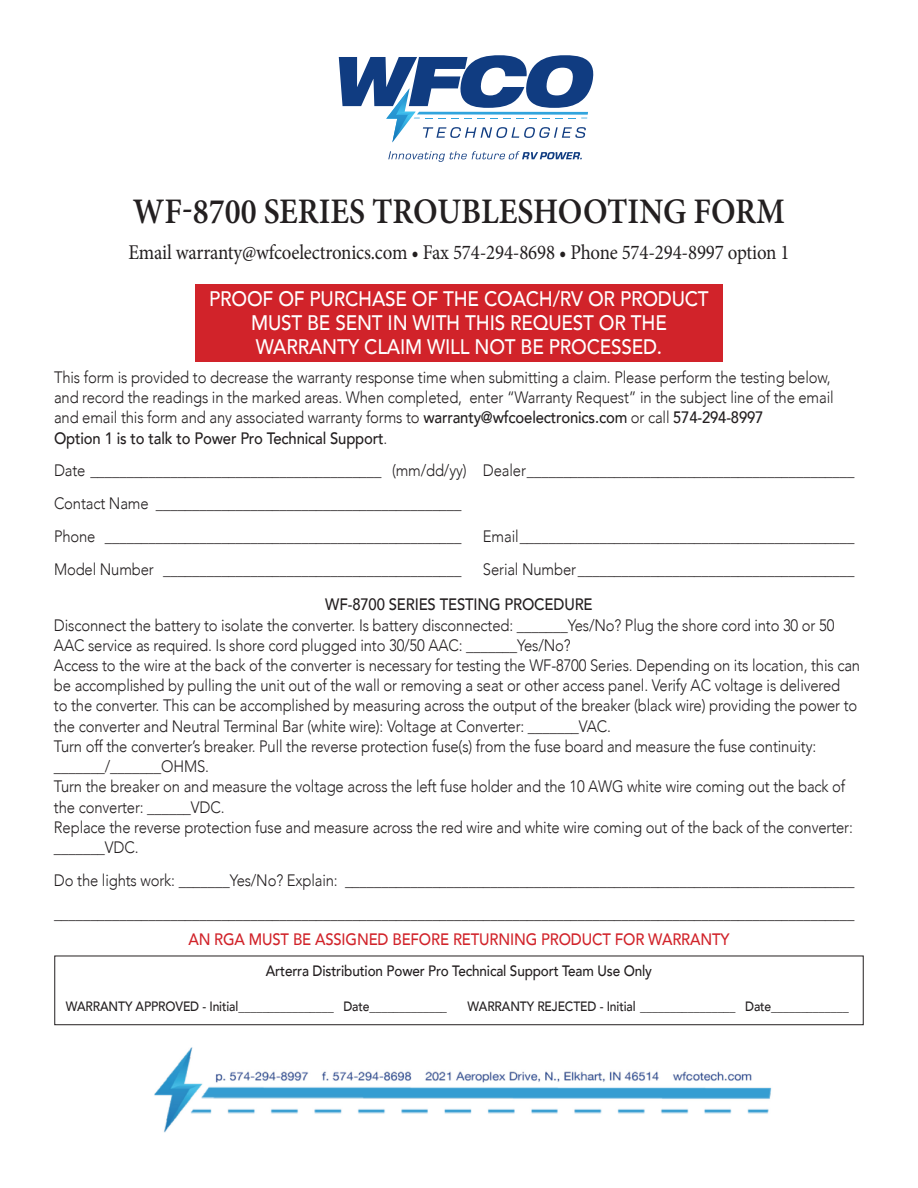
<style>
.page{position:relative;width:918px;height:1188px;background:#fff}
.page>*{position:absolute;margin:0;border:0;box-sizing:border-box;transform-origin:0 0}
.t1{font:600 36px "Minion Pro";color:#231f20;scale:.9 1}
.Copy{font:500 21px/24px "Avenir";letter-spacing:-.01em;color:#fff;text-align:center;scale:.9 1}
.t2{font:21px "Minion Pro";letter-spacing:-.01em;color:#231f20;scale:.9 1}
.Copy-2{font:300 16.5px/20.2px "Avenir";letter-spacing:-.01em;color:#231f20;scale:.9 1}
.Copy-3{font:500 16.5px "Avenir";letter-spacing:-.01em;color:#d1232a;scale:.9 1}
.Copy-4{font:500 16.5px "Avenir";letter-spacing:-.01em;color:#231f20;scale:.9 1}
.Copy-5{font:500 15px "Avenir";letter-spacing:-.01em;color:#231f20;scale:.9 1}
.Copy-6{font:500 13.5px "Avenir";letter-spacing:-.01em;color:#231f20;scale:.9 1}
.s1{font-weight:500}
</style>
<div class="page">
<div style="left:195px;top:285px;width:528px;height:77px;background:#d1232a"></div>
<div style="left:55px;top:956px;width:808px;height:69px;border:1px solid #231f20"></div>
<img style="left:154px;top:1047px;width:618px;height:86px">
<svg style="left:388px;top:151px;width:194px;height:11px"></svg>
<svg style="left:339px;top:55px;width:255px;height:87px"></svg>
<p class="t1" style="left:133px;top:186px;width:726px">WF-8700 SERIES TROUBLESHOOTING FORM</p>
<p class="t2" style="left:128px;top:238px;width:736px">Email warranty@wfcoelectronics.com • Fax 574-294-8698 • Phone 574-294-8997 option 1</p>
<p class="Copy" style="left:209px;top:285px;width:557px">PROOF OF PURCHASE OF THE COACH/RV OR PRODUCT<br>MUST BE SENT IN WITH THIS REQUEST OR THE</p>
<p class="Copy" style="left:256px;top:333px;width:453px">WARRANTY CLAIM WILL NOT BE PROCESSED.</p>
<p class="Copy-2" style="left:54px;top:367px;width:868px">This form is provided to decrease the warranty response time when submitting a claim. Please perform the testing below, and record the readings in the marked areas. When completed, enter “Warranty Request” in the subject line of the email and email this form and any associated warranty forms to <span class="s1">warranty@wfcoelectronics.com</span> or call <span class="s1">574-294-8997<br>Option 1 is to talk to Power Pro Technical Support</span>.</p>
<p class="Copy-2" style="left:54px;top:460px;width:891px">Date ________________________________________ (mm/dd/yy) Dealer_____________________________________________</p>
<p class="Copy-2" style="left:54px;top:493px;width:454px">Contact Name __________________________________________</p>
<p class="Copy-2" style="left:54px;top:526px;width:454px">Phone _________________________________________________</p>
<p class="Copy-2" style="left:483px;top:526px;width:414px">Email______________________________________________</p>
<p class="Copy-2" style="left:54px;top:559px;width:454px">Model Number _________________________________________</p>
<p class="Copy-2" style="left:483px;top:559px;width:414px">Serial Number______________________________________</p>
<p class="Copy-4" style="left:325px;top:590px;width:299px">WF-8700 SERIES TESTING PROCEDURE</p>
<p class="Copy-2" style="left:54px;top:615px;width:869px">Disconnect the battery to isolate the converter. Is battery disconnected: _______Yes/No? Plug the shore cord into 30 or 50<br>AAC service as required. Is shore cord plugged into 30/50 AAC: _______Yes/No?</p>
<p class="Copy-2" style="left:54px;top:655px;width:897px">Access to the wire at the back of the converter is necessary for testing the WF-8700 Series. Depending on its location, this can be accomplished by pulling the unit out of the wall or removing a seat or other access panel. Verify AC voltage is delivered<br>to the converter. This can be accomplished by measuring across the output of the breaker (black wire) providing the power to the converter and Neutral Terminal Bar (white wire): Voltage at Converter: _______VAC.</p>
<p class="Copy-2" style="left:54px;top:736px;width:848px">Turn off the converter’s breaker. Pull the reverse protection fuse(s) from the fuse board and measure the fuse continuity: _______/_______OHMS.</p>
<p class="Copy-2" style="left:54px;top:777px;width:881px">Turn the breaker on and measure the voltage across the left fuse holder and the 10 AWG white wire coming out the back of the converter: ______VDC.</p>
<p class="Copy-2" style="left:54px;top:817px;width:889px">Replace the reverse protection fuse and measure across the red wire and white wire coming out of the back of the converter: _______VDC.</p>
<p class="Copy-2" style="left:54px;top:870px;width:891px">Do the lights work: _______Yes/No? Explain: ______________________________________________________________________</p>
<p class="Copy-2" style="left:54px;top:903px;width:891px">______________________________________________________________________________________________________________</p>
<p class="Copy-3" style="left:188px;top:925px;width:603px">AN RGA MUST BE ASSIGNED BEFORE RETURNING PRODUCT FOR WARRANTY</p>
<p class="Copy-5" style="left:266px;top:958px;width:430px">Arterra Distribution Power Pro Technical Support Team Use Only</p>
<p class="Copy-6" style="left:66px;top:994px;width:425px">WARRANTY APPROVED - Initial________________ Date_____________</p>
<p class="Copy-6" style="left:468px;top:994px;width:425px">WARRANTY REJECTED - Initial ________________ Date_____________</p>
</div>
